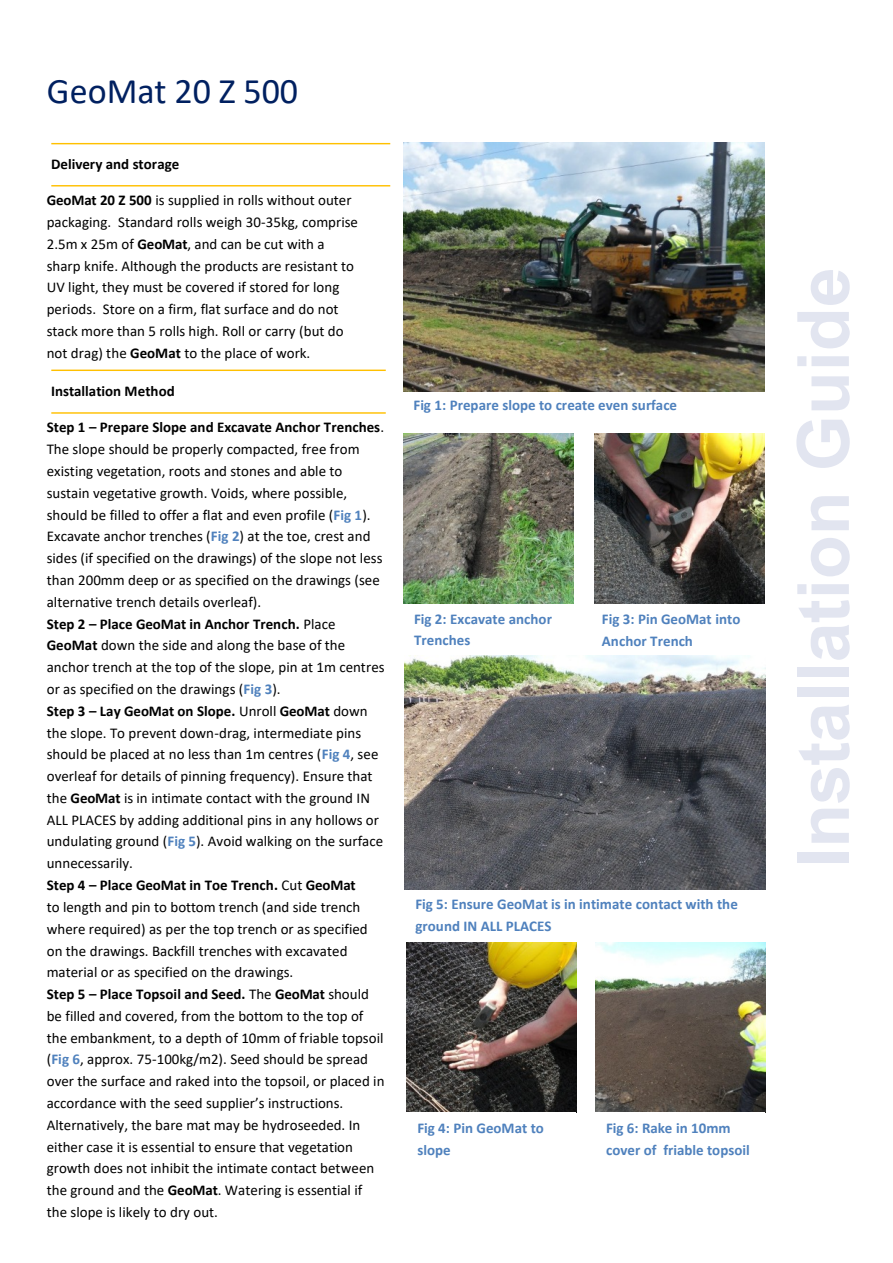
<style>
.page{position:relative;width:893px;height:1263px;background:#fff}
.page>*{position:absolute;margin:0;border:0;box-sizing:border-box;transform-origin:0 0}
.t1{font:700 72px "Arial";color:#e2e5f0}
.t2{font:36px "Calibri";color:#002060}
.t3{font:15px/21.8px "Calibri";color:#000}
.t4{font:700 15px/21.8px "Calibri";color:#4f81bd}
.t5{font:700 15px "Calibri";color:#000}
.s1{font-weight:700}
.s2{font-weight:700;color:#4f81bd}
</style>
<div class="page">
<hr style="left:51px;top:185px;width:339px;height:1px;background:#ffc000">
<hr style="left:51px;top:143px;width:339px;height:1px;background:#ffc000">
<hr style="left:51px;top:412px;width:335px;height:2px;background:#ffc000">
<hr style="left:51px;top:370px;width:335px;height:1px;background:#ffc000">
<img style="left:403px;top:142px;width:361px;height:249px">
<img style="left:594px;top:434px;width:170px;height:170px">
<img style="left:403px;top:434px;width:170px;height:170px">
<img style="left:407px;top:943px;width:170px;height:170px">
<img style="left:404px;top:655px;width:361px;height:234px">
<img style="left:595px;top:943px;width:170px;height:169px">
<h2 class="t2" style="left:47px;top:76px;width:253px">GeoMat 20 Z 500</h2>
<p class="t5" style="left:51px;top:158px;width:130px">Delivery and storage</p>
<p class="t3" style="left:47px;top:191px;width:313px"><span class="s1">GeoMat 20 Z 500</span> is supplied in rolls without outer packaging. Standard rolls weigh 30-35kg, comprise 2.5m x 25m of <span class="s1">GeoMat</span>, and can be cut with a sharp knife. Although the products are resistant to UV light, they must be covered if stored for long periods. Store on a firm, flat surface and do not stack more than 5 rolls high. Roll or carry (but do not drag) the <span class="s1">GeoMat</span> to the place of work.</p>
<p class="t5" style="left:51px;top:385px;width:125px">Installation Method</p>
<p class="t3" style="left:47px;top:418px;width:339px"><span class="s1">Step 1 – Prepare Slope and Excavate Anchor Trenches</span>.<br>The slope should be properly compacted, free from existing vegetation, roots and stones and able to sustain vegetative growth. Voids, where possible, should be filled to offer a flat and even profile (<span class="s2">Fig 1</span>).<br>Excavate anchor trenches (<span class="s2">Fig 2</span>) at the toe, crest and sides (if specified on the drawings) of the slope not less than 200mm deep or as specified on the drawings (see alternative trench details overleaf).<br><span class="s1">Step 2 – Place GeoMat in Anchor Trench.</span> Place <span class="s1">GeoMat</span> down the side and along the base of the anchor trench at the top of the slope, pin at 1m centres or as specified on the drawings (<span class="s2">Fig 3</span>).<br><span class="s1">Step 3 – Lay GeoMat on Slope.</span> Unroll <span class="s1">GeoMat</span> down the slope. To prevent down-drag, intermediate pins should be placed at no less than 1m centres (<span class="s2">Fig 4</span>, see overleaf for details of pinning frequency). Ensure that the <span class="s1">GeoMat</span> is in intimate contact with the ground IN ALL PLACES by adding additional pins in any hollows or undulating ground (<span class="s2">Fig 5</span>). Avoid walking on the surface unnecessarily.<br><span class="s1">Step 4 – Place GeoMat in Toe Trench.</span> Cut <span class="s1">GeoMat<br></span>to length and pin to bottom trench (and side trench where required) as per the top trench or as specified on the drawings. Backfill trenches with excavated material or as specified on the drawings.<br><span class="s1">Step 5 – Place Topsoil and Seed.</span> The <span class="s1">GeoMat</span> should be filled and covered, from the bottom to the top of the embankment, to a depth of 10mm of friable topsoil (<span class="s2">Fig 6</span>, approx. 75-100kg/m2). Seed should be spread over the surface and raked into the topsoil, or placed in accordance with the seed supplier’s instructions.<br>Alternatively, the bare mat may be hydroseeded. In either case it is essential to ensure that vegetation growth does not inhibit the intimate contact between the ground and the <span class="s1">GeoMat</span>. Watering is essential if the slope is likely to dry out.</p>
<p class="t4" style="left:414px;top:395px;width:265px">Fig 1: Prepare slope to create even surface</p>
<p class="t4" style="left:414px;top:609px;width:139px">Fig 2: Excavate anchor<br>Trenches</p>
<p class="t4" style="left:602px;top:609px;width:140px">Fig 3: Pin GeoMat into<br>Anchor Trench</p>
<p class="t4" style="left:415px;top:894px;width:324px">Fig 5: Ensure GeoMat is in intimate contact with the ground IN ALL PLACES</p>
<p class="t4" style="left:417px;top:1118px;width:128px">Fig 4: Pin GeoMat to slope</p>
<p class="t4" style="left:606px;top:1118px;width:145px">Fig 6: Rake in 10mm cover of friable topsoil</p>
<h1 class="t1" style="left:796px;top:868px;width:602px;rotate:-90deg">Installation Guide</h1>
</div>
